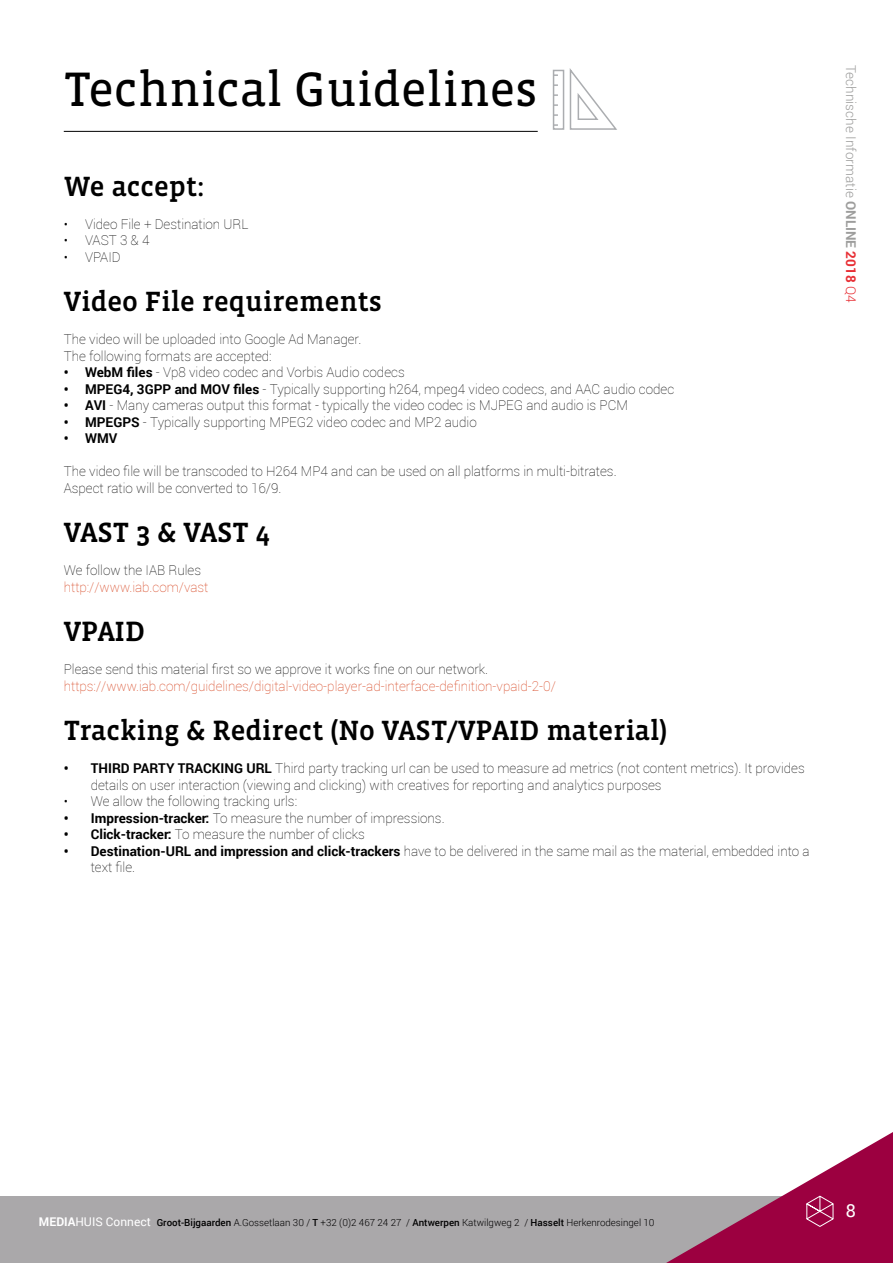
<style>
.page{position:relative;width:893px;height:1263px;background:#fff}
.page>*{position:absolute;margin:0;border:0;box-sizing:border-box;transform-origin:0 0}
.t1{font:49.5px "Vista Slab OT";color:#000}
.t2{font:500 28.5px "Vista Slab OT";color:#000}
.t3{font:18px "Roboto";color:#fff}
.t4{font:100 13.5px/16.5px "Roboto";color:#000}
.t5{font:100 13.5px "Roboto";color:#d53d17}
.t6{font:300 13.5px "Roboto";color:#9d9d9c}
.t7{font:700 13.5px "Roboto";color:#000}
.t8{font:300 9.75px "Roboto";color:#000}
.s1{font-weight:700}
.s2{font-weight:700;color:#e83036}
.s3{color:#e83036}
.s4{font-weight:700;font-size:12px;color:#fff}
.s5{font-weight:400;font-size:12px;color:#fff}
.s6{font-weight:500}
</style>
<div class="page">
<div style="left:0;top:1196px;width:845px;height:67px;background:#aaa8aa"></div>
<svg style="left:666px;top:1132px;width:227px;height:131px"></svg>
<hr style="left:64px;top:131px;width:474px;height:1px;background:#000">
<div style="left:553px;top:70px;width:11px;height:60px;border:2px solid #abadb0"></div>
<svg style="left:569px;top:68px;width:48px;height:62px"></svg>
<h1 class="t1" style="left:64px;top:64px;width:475px">Technical Guidelines</h1>
<h2 class="t2" style="left:64px;top:172px;width:142px">We accept:</h2>
<p class="t4" style="left:64px;top:215px;width:186px">• Video File + Destination URL</p>
<p class="t4" style="left:64px;top:232px;width:87px">• VAST 3 &amp; 4</p>
<p class="t4" style="left:64px;top:248px;width:58px">• VPAID</p>
<h2 class="t2" style="left:64px;top:287px;width:320px">Video File requirements</h2>
<p class="t4" style="left:64px;top:331px;width:299px">The video will be uploaded into Google Ad Manager.<br>The following formats are accepted:</p>
<p class="t4" style="left:64px;top:364px;width:342px"><span class="s1">• WebM files</span> - Vp8 video codec and Vorbis Audio codecs</p>
<p class="t4" style="left:64px;top:380px;width:612px"><span class="s1">• MPEG4, 3GPP and MOV files</span> - Typically supporting h264, mpeg4 video codecs, and AAC audio codec</p>
<p class="t4" style="left:64px;top:397px;width:566px"><span class="s1">• AVI</span> - Many cameras output this format - typically the video codec is MJPEG and audio is PCM</p>
<p class="t4" style="left:64px;top:413px;width:414px"><span class="s1">• MPEGPS</span> - Typically supporting MPEG2 video codec and MP2 audio</p>
<p class="t7" style="left:64px;top:429px;width:55px">• WMV</p>
<p class="t4" style="left:64px;top:463px;width:554px">The video file will be transcoded to H264 MP4 and can be used on all platforms in multi-bitrates.<br>Aspect ratio will be converted to 16/9.</p>
<h2 class="t2" style="left:64px;top:518px;width:208px">VAST 3 &amp; VAST 4</h2>
<p class="t4" style="left:64px;top:562px;width:139px">We follow the IAB Rules</p>
<p class="t5" style="left:64px;top:578px;width:146px">http://www.iab.com/vast</p>
<h2 class="t2" style="left:64px;top:617px;width:83px">VPAID</h2>
<p class="t4" style="left:64px;top:661px;width:426px">Please send this material first so we approve it works fine on our network.</p>
<p class="t5" style="left:64px;top:677px;width:494px">https://www.iab.com/guidelines/digital-video-player-ad-interface-definition-vpaid-2-0/</p>
<h2 class="t2" style="left:64px;top:716px;width:605px">Tracking &amp; Redirect (No VAST/VPAID material)</h2>
<p class="t4" style="left:91px;top:760px;width:715px;text-indent:-27px"><span class="s1">• THIRD PARTY TRACKING URL</span> Third party tracking url can be used to measure ad metrics (not content metrics). It provides details on user interaction (viewing and clicking) with creatives for reporting and analytics purposes</p>
<p class="t4" style="left:64px;top:793px;width:235px">• We allow the following tracking urls:</p>
<p class="t4" style="left:64px;top:809px;width:382px"><span class="s1">• Impression-tracker:</span> To measure the number of impressions.</p>
<p class="t4" style="left:64px;top:826px;width:303px"><span class="s1">• Click-tracker:</span> To measure the number of clicks</p>
<p class="t4" style="left:91px;top:842px;width:720px;text-indent:-27px"><span class="s1">• Destination-URL and impression and click-trackers</span> have to be delivered in the same mail as the material, embedded into a text file.</p>
<p class="t6" style="left:860px;top:65px;width:239px;rotate:90deg">Technische Informatie <span class="s1">ONLINE</span> <span class="s2">2018</span> <span class="s3">Q4</span></p>
<p class="t8" style="left:39px;top:1216px;width:617px"><span class="s4">MEDIA</span><span class="s5">HUIS Connect</span> <span class="s6">Groot-Bijgaarden</span> A.Gossetlaan 30 / <span class="s6">T</span> +32 (0)2 467 24 27 / <span class="s6">Antwerpen</span> Katwilgweg 2 / <span class="s6">Hasselt</span> Herkenrodesingel 10</p>
<h3 class="t3" style="left:846px;top:1198px;width:12px">8</h3>
</div>
